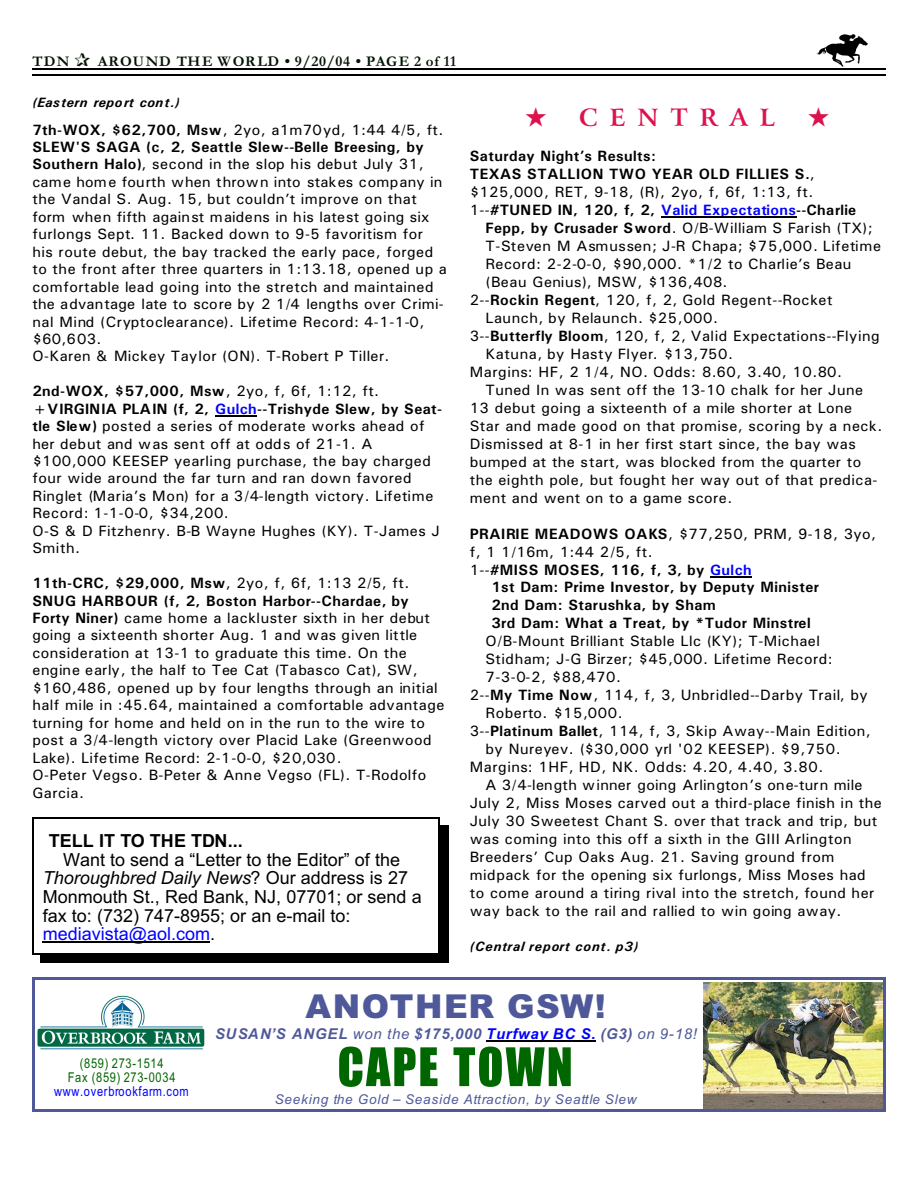
<style>
.page{position:relative;width:918px;height:1188px;background:#fff}
.page>*{position:absolute;margin:0;border:0;box-sizing:border-box;transform-origin:0 0}
.t1{font:54px "Billboard";letter-spacing:.04em;color:#060}
.t2{font:900 33px "Arial";letter-spacing:.045em;color:#4f5999}
.t3{font:700 24px "Arrus BT";letter-spacing:.495em;color:#db124d}
.t4{font:18px/18.6px "Arial";color:#000}
.t5{font:700 18px "Arial";letter-spacing:.005em;color:#000}
.t6{font:15px/17.4px "Univers";letter-spacing:.03em;color:#000}
.t7{font:700 15px "Univers";letter-spacing:.03em;color:#000}
.t8{font:italic 700 15px "Arial";letter-spacing:.05em;color:#4f5999}
.t9{font:15px "Univers";letter-spacing:.01em;color:#000}
.t10{font:15px "Univers";letter-spacing:.05em;color:#000}
.t11{font:700 15px "Garamond";letter-spacing:.04em;color:#001400}
.t12{font:italic 13.5px "Arial";letter-spacing:.06em;color:#4f5999}
.t13{font:13.5px/14.5px "Arial Narrow";letter-spacing:.055em;color:#060;text-align:center}
.t14{font:italic 700 13.5px "Univers";letter-spacing:.065em;color:#000}
.t15{font:13.5px "Arial Narrow";letter-spacing:.055em;color:#00f}
.t16{font:italic 700 13.5px "Univers";letter-spacing:.035em;color:#000}
.s1{font-weight:700}
.s2{font-weight:700;color:#00f}
.s3{font-style:italic}
.s4{color:#00f}
.s5{font-weight:400}
</style>
<div class="page">
<img style="left:817px;top:35px;width:51px;height:31px">
<hr style="left:32px;top:68px;width:853px;height:1px;background:#000">
<hr style="left:32px;top:75px;width:853px;height:1px;background:#000">
<img style="left:37px;top:995px;width:168px;height:55px">
<img style="left:704px;top:982px;width:178px;height:127px">
<hr style="left:486px;top:1040px;width:110px;height:1px;background:#000">
<hr style="left:32px;top:977px;width:3px;height:135px;background:#4f5999">
<hr style="left:883px;top:977px;width:2px;height:135px;background:#4f5999">
<hr style="left:32px;top:977px;width:853px;height:3px;background:#4f5999">
<hr style="left:32px;top:1109px;width:853px;height:3px;background:#4f5999">
<hr style="left:43px;top:942px;width:167px;height:1px;background:#000">
<hr style="left:32px;top:817px;width:2px;height:137px;background:#000">
<hr style="left:439px;top:817px;width:1px;height:137px;background:#000">
<hr style="left:32px;top:817px;width:408px;height:1px;background:#000">
<hr style="left:32px;top:953px;width:408px;height:1px;background:#000">
<div style="left:440px;top:825px;width:8px;height:137px;background:#000"></div>
<div style="left:41px;top:954px;width:407px;height:8px;background:#000"></div>
<hr style="left:215px;top:415px;width:42px;height:1px;background:#000">
<hr style="left:661px;top:216px;width:135px;height:1px;background:#000">
<hr style="left:710px;top:576px;width:42px;height:1px;background:#000">
<p class="t11" style="left:32px;top:56px;width:39px">TDN</p>
<p class="t11" style="left:98px;top:56px;width:360px">AROUND THE WORLD • 9/20/04 • PAGE 2 of 11</p>
<p class="t16" style="left:32px;top:98px;width:149px">(Eastern report cont.)</p>
<p class="t6" style="left:32px;top:122px;width:416px"><span class="s1">7th-WOX, $62,700, Msw</span>, 2yo, a1m70yd, 1:44 4/5, ft.<br><span class="s1">SLEW'S SAGA (c, 2, Seattle Slew--Belle Breesing, by Southern Halo)</span>, second in the slop his debut July 31, came home fourth when thrown into stakes company in the Vandal S. Aug. 15, but couldn’t improve on that form when fifth against maidens in his latest going six furlongs Sept. 11. Backed down to 9-5 favoritism for his route debut, the bay tracked the early pace, forged to the front after three quarters in 1:13.18, opened up a comfortable lead going into the stretch and maintained the advantage late to score by 2 1/4 lengths over Crimi&shy;nal Mind (Cryptoclearance). Lifetime Record: 4-1-1-0, $60,603.<br>O-Karen &amp; Mickey Taylor (ON). T-Robert P Tiller.</p>
<p class="t6" style="left:32px;top:384px;width:411px"><span class="s1">2nd-WOX, $57,000, Msw</span>, 2yo, f, 6f, 1:12, ft. <span class="s1">+VIRGINIA PLAIN (f, 2,</span> <span class="s2">Gulch</span><span class="s1">--Trishyde Slew, by Seat&shy;tle Slew)</span> posted a series of moderate works ahead of her debut and was sent off at odds of 21-1. A $100,000 KEESEP yearling purchase, the bay charged four wide around the far turn and ran down favored Ringlet (Maria’s Mon) for a 3/4-length victory. Lifetime Record: 1-1-0-0, $34,200.<br>O-S &amp; D Fitzhenry. B-B Wayne Hughes (KY). T-James J Smith.</p>
<p class="t6" style="left:32px;top:576px;width:414px"><span class="s1">11th-CRC, $29,000, Msw</span>, 2yo, f, 6f, 1:13 2/5, ft.<br><span class="s1">SNUG HARBOUR (f, 2, Boston Harbor--Chardae, by Forty Niner)</span> came home a lackluster sixth in her debut going a sixteenth shorter Aug. 1 and was given little consideration at 13-1 to graduate this time. On the engine early, the half to Tee Cat (Tabasco Cat), SW, $160,486, opened up by four lengths through an initial half mile in :45.64, maintained a comfortable advantage turning for home and held on in the run to the wire to post a 3/4-length victory over Placid Lake (Greenwood Lake). Lifetime Record: 2-1-0-0, $20,030.<br>O-Peter Vegso. B-Peter &amp; Anne Vegso (FL). T-Rodolfo Garcia.</p>
<p class="t5" style="left:49px;top:834px;width:196px">TELL IT TO THE TDN...</p>
<p class="t4" style="left:43px;top:852px;width:380px;text-indent:20px">Want to send a “Letter to the Editor” of the <span class="s3">Thoroughbred Daily News</span>? Our address is 27<br>Monmouth St., Red Bank, NJ, 07701; or send a fax to: (732) 747-8955; or an e-mail to: <span class="s4">mediavista@aol.com</span>.</p>
<h3 class="t3" style="left:526px;top:108px;width:251px">★ CENTRAL</h3>
<p class="t7" style="left:470px;top:150px;width:188px">Saturday Night’s Results:</p>
<p class="t7" style="left:470px;top:168px;width:346px">TEXAS STALLION TWO YEAR OLD FILLIES S.<span class="s5">,</span></p>
<p class="t6" style="left:470px;top:184px;width:345px">$125,000, RET, 9-18, (R), 2yo, f, 6f, 1:13, ft.</p>
<p class="t7" style="left:470px;top:204px;width:388px"><span class="s5">1--</span>#TUNED IN, 120, f, 2, <span class="s4">Valid Expectations</span>--Charlie</p>
<p class="t6" style="left:485px;top:220px;width:389px"><span class="s1">Fepp, by Crusader Sword</span>. O/B-William S Farish (TX);</p>
<p class="t10" style="left:485px;top:240px;width:397px">T-Steven M Asmussen; J-R Chapa; $75,000. Lifetime</p>
<p class="t6" style="left:485px;top:256px;width:367px">Record: 2-2-0-0, $90,000. *1/2 to Charlie’s Beau</p>
<p class="t6" style="left:485px;top:274px;width:243px">(Beau Genius), MSW, $136,408.</p>
<p class="t6" style="left:470px;top:292px;width:364px">2--<span class="s1">Rockin Regent</span>, 120, f, 2, Gold Regent--Rocket</p>
<p class="t6" style="left:485px;top:310px;width:234px">Launch, by Relaunch. $25,000.</p>
<p class="t6" style="left:470px;top:328px;width:411px">3--<span class="s1">Butterfly Bloom</span>, 120, f, 2, Valid Expectations--Flying</p>
<p class="t6" style="left:485px;top:346px;width:249px">Katuna, by Hasty Flyer. $13,750.</p>
<p class="t6" style="left:470px;top:364px;width:374px">Margins: HF, 2 1/4, NO. Odds: 8.60, 3.40, 10.80.</p>
<p class="t6" style="left:485px;top:382px;width:379px">Tuned In was sent off the 13-10 chalk for her June</p>
<p class="t6" style="left:470px;top:400px;width:384px">13 debut going a sixteenth of a mile shorter at Lone</p>
<p class="t6" style="left:470px;top:418px;width:414px">Star and made good on that promise, scoring by a neck.</p>
<p class="t6" style="left:470px;top:436px;width:388px">Dismissed at 8-1 in her first start since, the bay was</p>
<p class="t6" style="left:470px;top:454px;width:393px">bumped at the start, was blocked from the quarter to</p>
<p class="t6" style="left:470px;top:472px;width:409px">the eighth pole, but fought her way out of that predica-</p>
<p class="t6" style="left:470px;top:490px;width:264px">ment and went on to a game score.</p>
<p class="t6" style="left:470px;top:526px;width:408px"><span class="s1">PRAIRIE MEADOWS OAKS</span>, $77,250, PRM, 9-18, 3yo,</p>
<p class="t6" style="left:470px;top:544px;width:184px">f, 1 1/16m, 1:44 2/5, ft.</p>
<p class="t7" style="left:470px;top:564px;width:283px"><span class="s5">1--</span>#MISS MOSES, 116, f, 3, by <span class="s4">Gulch</span></p>
<p class="t7" style="left:491px;top:582px;width:329px">1st Dam: Prime Investor, by Deputy Minister</p>
<p class="t7" style="left:491px;top:600px;width:226px">2nd Dam: Starushka, by Sham</p>
<p class="t7" style="left:491px;top:618px;width:321px">3rd Dam: What a Treat, by *Tudor Minstrel</p>
<p class="t6" style="left:485px;top:634px;width:336px">O/B-Mount Brilliant Stable Llc (KY); T-Michael</p>
<p class="t6" style="left:485px;top:652px;width:349px">Stidham; J-G Birzer; $45,000. Lifetime Record:</p>
<p class="t6" style="left:485px;top:670px;width:137px">7-3-0-2, $88,470.</p>
<p class="t6" style="left:470px;top:688px;width:400px">2--<span class="s1">My Time Now</span>, 114, f, 3, Unbridled--Darby Trail, by</p>
<p class="t6" style="left:485px;top:706px;width:139px">Roberto. $15,000.</p>
<p class="t6" style="left:470px;top:724px;width:403px">3--<span class="s1">Platinum Ballet</span>, 114, f, 3, Skip Away--Main Edition,</p>
<p class="t6" style="left:485px;top:742px;width:357px">by Nureyev. ($30,000 yrl '02 KEESEP). $9,750.</p>
<p class="t6" style="left:470px;top:760px;width:355px">Margins: 1HF, HD, NK. Odds: 4.20, 4.40, 3.80.</p>
<p class="t9" style="left:485px;top:780px;width:379px">A 3/4-length winner going Arlington’s one-turn mile</p>
<p class="t6" style="left:470px;top:796px;width:414px">July 2, Miss Moses carved out a third-place finish in the</p>
<p class="t6" style="left:470px;top:814px;width:409px">July 30 Sweetest Chant S. over that track and trip, but</p>
<p class="t6" style="left:470px;top:832px;width:383px">was coming into this off a sixth in the GIII Arlington</p>
<p class="t6" style="left:470px;top:850px;width:366px">Breeders’ Cup Oaks Aug. 21. Saving ground from</p>
<p class="t6" style="left:470px;top:868px;width:397px">midpack for the opening six furlongs, Miss Moses had</p>
<p class="t6" style="left:470px;top:886px;width:406px">to come around a tiring rival into the stretch, found her</p>
<p class="t6" style="left:470px;top:904px;width:373px">way back to the rail and rallied to win going away.</p>
<p class="t14" style="left:470px;top:942px;width:170px">(Central report cont. p3)</p>
<p class="t13" style="left:68px;top:1057px;width:109px">(859) 273-1514<br>Fax (859) 273-0034</p>
<p class="t15" style="left:54px;top:1086px;width:136px">www.overbrookfarm.com</p>
<h2 class="t2" style="left:306px;top:995px;width:302px">ANOTHER GSW!</h2>
<p class="t8" style="left:215px;top:1028px;width:483px">SUSAN’S ANGEL <span class="s5">won the</span> $175,000 <span class="s4">Turfway BC S.</span> (G3) <span class="s5">on 9-18!</span></p>
<h1 class="t1" style="left:338px;top:1039px;width:237px">CAPE TOWN</h1>
<p class="t12" style="left:275px;top:1094px;width:363px">Seeking the Gold Seaside Attraction, by Seattle Slew</p>
</div>
